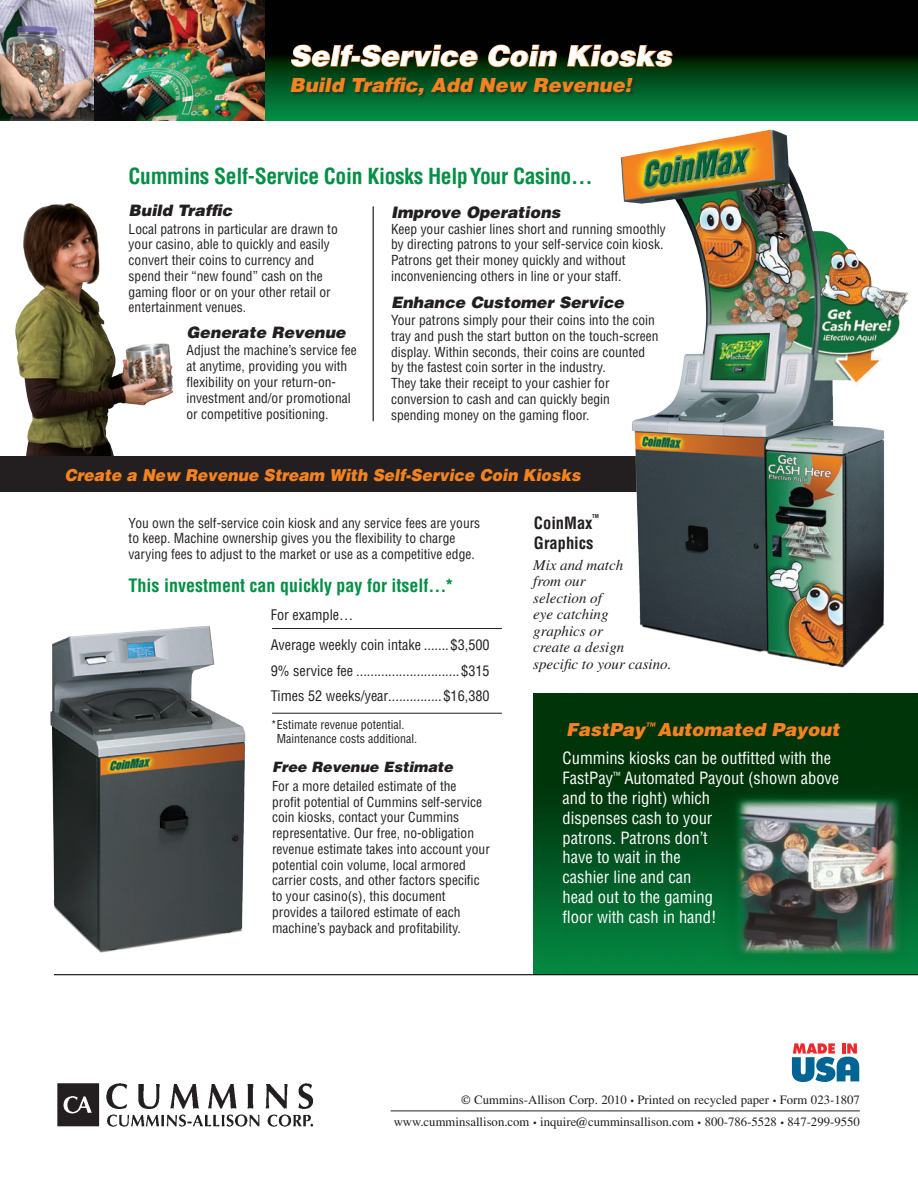
<style>
.page{position:relative;width:918px;height:1188px;background:#fff}
.page>*{position:absolute;margin:0;border:0;box-sizing:border-box;transform-origin:0 0}
.t1{font:italic 900 28.5px "Helvetica";color:#fff}
.t2{font:700 condensed 21.6px "Helvetica";letter-spacing:-.015em;color:#038f45}
.t3{font:italic 900 19.5px "Helvetica";color:#f58220}
.t4{font:700 condensed 18px "Helvetica";color:#038f45}
.t5{font:italic 900 18px "Helvetica";color:#f58220}
.t6{font:condensed 16.5px/19.8px "Helvetica";color:#fff}
.t7{font:italic 900 16.5px "Helvetica";color:#f58220;scale:.94 1}
.t8{font:700 condensed 16.5px "Helvetica";color:#231f20}
.t9{font:italic 900 15.9px "Helvetica";color:#231f20}
.t10{font:italic 900 15.75px "Helvetica";color:#231f20}
.t11{font:italic 15px/16.5px "Times";color:#231f20}
.t12{font:condensed 14.25px "Helvetica";color:#231f20}
.t13{font:italic 900 14.25px "Helvetica";color:#231f20}
.t14{font:condensed 13.5px/15.8px "Helvetica";color:#231f20}
.Text{font:12.75px "Times";color:#231f20}
.t15{font:condensed 12px/14.2px "Helvetica";color:#231f20}
.t16{font:700 condensed 5.25px "Helvetica";color:#231f20}
.s1{font-size:10.5px}
</style>
<div class="page">
<img style="left:15px;top:203px;width:158px;height:253px">
<div style="left:0;top:456px;width:647px;height:36px;background:#231f20"></div>
<img style="left:533px;top:694px;width:385px;height:280px">
<svg style="left:265px;top:0;width:653px;height:120px;background:#002c12"></svg>
<svg style="left:291px;top:44px;width:187px;height:23px;background:#332707"></svg>
<svg style="left:487px;top:44px;width:71px;height:23px;background:#302606"></svg>
<svg style="left:567px;top:44px;width:106px;height:23px;background:#332707"></svg>
<div style="left:291px;top:77px;width:345px;height:23px;background:#231f20;opacity:.5"></div>
<hr style="left:54px;top:974px;width:864px;height:1px;background:#110a0c">
<img style="left:0;top:0;width:94px;height:120px">
<img style="left:94px;top:0;width:171px;height:120px">
<img style="left:608px;top:115px;width:310px;height:553px">
<hr style="left:272px;top:628px;width:230px;height:1px;background:#231f20">
<hr style="left:272px;top:713px;width:230px;height:1px;background:#231f20">
<hr style="left:373px;top:206px;width:1px;height:215px;background:#110a0c">
<img style="left:57px;top:1083px;width:256px;height:44px">
<svg style="left:792px;top:1043px;width:67px;height:39px"></svg>
<div style="left:841px;top:1070px;width:14px;height:5px;background:#006494"></div>
<hr style="left:391px;top:1111px;width:469px;height:1px;background:#231f20">
<img style="left:50px;top:626px;width:196px;height:327px">
<p class="t1" style="left:290px;top:37px;width:384px">Self-Service Coin Kiosks</p>
<p class="t3" style="left:290px;top:73px;width:343px">Build Traffic, Add New Revenue!</p>
<p class="t2" style="left:129px;top:163px;width:466px">Cummins Self-Service Coin Kiosks Help Your Casino…</p>
<p class="t10" style="left:129px;top:200px;width:105px">Build Traffic</p>
<p class="t14" style="left:129px;top:221px;width:211px">Local patrons in particular are drawn to your casino, able to quickly and easily convert their coins to currency and spend their “new found” cash on the gaming floor or on your other retail or entertainment venues.</p>
<p class="t10" style="left:187px;top:322px;width:161px">Generate Revenue</p>
<p class="t14" style="left:187px;top:342px;width:172px">Adjust the machine’s service fee at anytime, providing you with flexibility on your return-on&shy;investment and/or promotional or competitive positioning.</p>
<p class="t9" style="left:391px;top:202px;width:171px">Improve Operations</p>
<p class="t14" style="left:391px;top:221px;width:276px">Keep your cashier lines short and running smoothly by directing patrons to your self-service coin kiosk.<br>Patrons get their money quickly and without inconveniencing others in line or your staff.</p>
<p class="t10" style="left:391px;top:292px;width:235px">Enhance Customer Service</p>
<p class="t14" style="left:391px;top:312px;width:269px">Your patrons simply pour their coins into the coin tray and push the start button on the touch-screen display. Within seconds, their coins are counted by the fastest coin sorter in the industry.<br>They take their receipt to your cashier for conversion to cash and can quickly begin spending money on the gaming floor.</p>
<p class="t7" style="left:65px;top:464px;width:550px">Create a New Revenue Stream With Self-Service Coin Kiosks</p>
<p class="t14" style="left:129px;top:515px;width:353px">You own the self-service coin kiosk and any service fees are yours to keep. Machine ownership gives you the flexibility to charge varying fees to adjust to the market or use as a competitive edge.</p>
<p class="t4" style="left:129px;top:574px;width:327px">This investment can quickly pay for itself...*</p>
<p class="t12" style="left:271px;top:606px;width:84px">For example…</p>
<p class="t12" style="left:271px;top:636px;width:220px">Average weekly coin intake .......$3,500</p>
<p class="t12" style="left:271px;top:662px;width:220px">9% service fee .............................$315</p>
<p class="t12" style="left:271px;top:687px;width:220px">Times 52 weeks/year...............$16,380</p>
<p class="t15" style="left:277px;top:717px;width:142px;text-indent:-6px">*Estimate revenue potential.<br>Maintenance costs additional.</p>
<p class="t13" style="left:272px;top:758px;width:183px">Free Revenue Estimate</p>
<p class="t14" style="left:272px;top:778px;width:219px">For a more detailed estimate of the<br>profit potential of Cummins self-service coin kiosks, contact your Cummins representative. Our free, no-obligation revenue estimate takes into account your potential coin volume, local armored carrier costs, and other factors specific to your casino(s), this document provides a tailored estimate of each machine’s payback and profitability.</p>
<p class="t8" style="left:534px;top:512px;width:60px">CoinMax</p>
<p class="t16" style="left:592px;top:513px;width:8px">TM</p>
<p class="t8" style="left:534px;top:532px;width:61px">Graphics</p>
<p class="t11" style="left:533px;top:556px;width:140px">Mix and match<br>from our<br>selection of<br>eye catching<br>graphics or<br>create a design specific to your casino.</p>
<p class="t5" style="left:566px;top:718px;width:275px">FastPay<sup>™</sup> Automated Payout</p>
<p class="t6" style="left:563px;top:748px;width:278px">Cummins kiosks can be outfitted with the<br>FastPay<sup>™</sup> Automated Payout (shown above and to the right) which<br>dispenses cash to your<br>patrons. Patrons don’t<br>have to wait in the<br>cashier line and can<br>head out to the gaming<br>floor with cash in hand!</p>
<p class="Text" style="left:461px;top:1093px;width:400px">© Cummins-Allison Corp. 2010 <span class="s1">•</span> Printed on recycled paper <span class="s1">•</span> Form 023-1807</p>
<p class="Text" style="left:394px;top:1114px;width:468px">www.cumminsallison.com <span class="s1">•</span> inquire@cumminsallison.com <span class="s1">•</span> 800-786-5528 <span class="s1">•</span> 847-299-9550</p>
</div>
